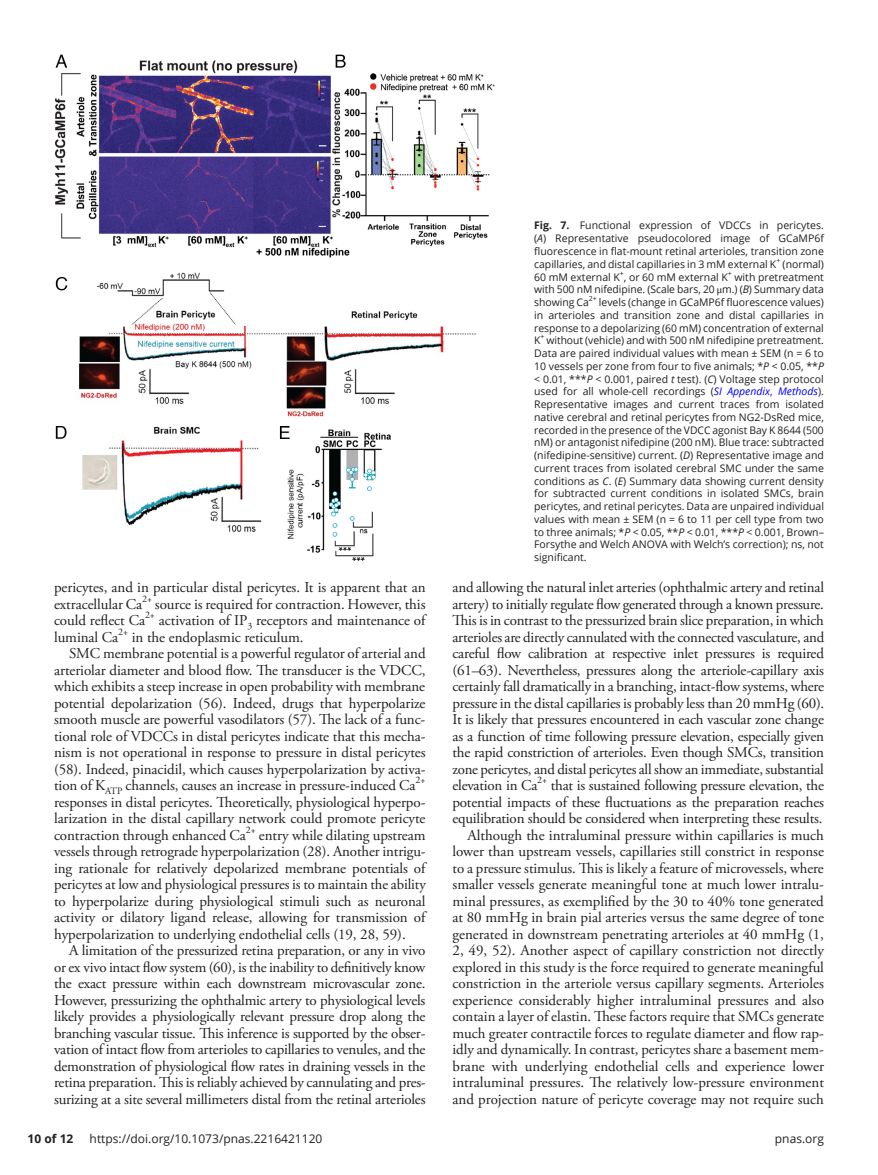
<style>
.page{position:relative;width:878px;height:1175px;background:#fff}
.page>*{position:absolute;margin:0;border:0;box-sizing:border-box;transform-origin:0 0}
.t1{font:15px/16.5px "Adobe Garamond Pro";letter-spacing:-.005em;color:#231f20;text-align:justify}
.t2{font:12px "Open Sans";color:#231f20}
.t3{font:700 12px "Open Sans";color:#231f20}
.t4{font:10.5px/12.8px "Open Sans";color:#231f20;text-align:justify}
.t5{font:10.05px "Adobe Garamond Pro";color:#231f20}
.t6{font:7.05px "Open Sans";color:#231f20}
.s1{font-weight:700}
.s2{font-style:italic}
.s3{font-family:"STIX"}
.s4{font-style:italic;color:#00f}
.s5{color:#00f}
</style>
<div class="page">
<img style="left:55px;top:54px;width:439px;height:506px">
<p class="t1" style="left:54px;top:579px;width:373px">pericytes, and in particular distal pericytes. It is apparent that an extracellular Ca</p>
<p class="t5" style="left:142px;top:592px;width:11px">2+</p>
<p class="t1" style="left:155px;top:596px;width:272px">source is required for contraction. However, this</p>
<p class="t1" style="left:54px;top:612px;width:92px">could reflect Ca</p>
<p class="t5" style="left:145px;top:609px;width:11px">2+</p>
<p class="t1" style="left:159px;top:612px;width:268px">activation of IP<sub>3</sub> receptors and maintenance of</p>
<p class="t1" style="left:54px;top:629px;width:66px">luminal Ca</p>
<p class="t5" style="left:118px;top:625px;width:11px">2+</p>
<p class="t1" style="left:132px;top:629px;width:173px">in the endoplasmic reticulum.</p>
<p class="t1" style="left:69px;top:645px;width:358px">SMC membrane potential is a powerful regulator of arterial and</p>
<p class="t1" style="left:54px;top:662px;width:373px">arteriolar diameter and blood flow. The transducer is the VDCC,</p>
<p class="t1" style="left:54px;top:678px;width:372px">which exhibits a steep increase in open probability with membrane</p>
<p class="t1" style="left:54px;top:695px;width:373px">potential depolarization (56). Indeed, drugs that hyperpolarize</p>
<p class="t1" style="left:54px;top:711px;width:373px">smooth muscle are powerful vasodilators (57). The lack of a func-</p>
<p class="t1" style="left:54px;top:728px;width:373px">tional role of VDCCs in distal pericytes indicate that this mecha-</p>
<p class="t1" style="left:54px;top:744px;width:373px">nism is not operational in response to pressure in distal pericytes</p>
<p class="t1" style="left:54px;top:761px;width:373px">(58). Indeed, pinacidil, which causes hyperpolarization by activa-</p>
<p class="t1" style="left:54px;top:777px;width:363px">tion of K<sub>ATP</sub> channels, causes an increase in pressure-induced Ca</p>
<p class="t5" style="left:415px;top:774px;width:11px">2+</p>
<p class="t1" style="left:54px;top:794px;width:373px">responses in distal pericytes. Theoretically, physiological hyperpo&shy;larization in the distal capillary network could promote pericyte contraction through enhanced Ca</p>
<p class="t5" style="left:246px;top:823px;width:11px">2+</p>
<p class="t1" style="left:54px;top:827px;width:373px;text-indent:205px">entry while dilating upstream vessels through retrograde hyperpolarization (28). Another intrigu&shy;ing rationale for relatively depolarized membrane potentials of pericytes at low and physiological pressures is to maintain the ability to hyperpolarize during physiological stimuli such as neuronal activity or dilatory ligand release, allowing for transmission of hyperpolarization to underlying endothelial cells (19, 28, 59).</p>
<p class="t1" style="left:54px;top:942px;width:373px;text-indent:15px">A limitation of the pressurized retina preparation, or any in vivo or ex vivo intact flow system (60), is the inability to definitively know the exact pressure within each downstream microvascular zone.<br>However, pressurizing the ophthalmic artery to physiological levels likely provides a physiologically relevant pressure drop along the branching vascular tissue. This inference is supported by the obser&shy;vation of intact flow from arterioles to capillaries to venules, and the demonstration of physiological flow rates in draining vessels in the retina preparation. This is reliably achieved by cannulating and pres&shy;surizing at a site several millimeters distal from the retinal arterioles</p>
<p class="t4" style="left:534px;top:219px;width:291px"><span class="s1">Fig. 7.</span> Functional expression of VDCCs in pericytes. (<span class="s2">A</span>) Representative pseudocolored image of GCaMP6f fluorescence in flat-mount retinal arterioles, transition zone capillaries, and distal capillaries in 3 mM external K</p>
<p class="t6" style="left:776px;top:255px;width:5px">+</p>
<p class="t4" style="left:782px;top:257px;width:43px">(normal)</p>
<p class="t6" style="left:619px;top:268px;width:5px">+</p>
<p class="t6" style="left:727px;top:268px;width:5px">+</p>
<p class="t4" style="left:534px;top:270px;width:291px;text-indent:200px">with pretreatment with 500 nM nifedipine. (Scale bars, 20 <span class="s3">μ</span>m.) (<span class="s2">B</span>) Summary data showing Ca</p>
<p class="t4" style="left:534px;top:270px;width:195px">60 mM external K , or 60 mM external K</p>
<p class="t6" style="left:588px;top:294px;width:9px">2+</p>
<p class="t4" style="left:534px;top:295px;width:291px;text-indent:65px">levels (change in GCaMP6f fluorescence values) in arterioles and transition zone and distal capillaries in response to a depolarizing (60 mM) concentration of external K</p>
<p class="t6" style="left:540px;top:332px;width:5px">+</p>
<p class="t4" style="left:534px;top:334px;width:291px;text-indent:12px">without (vehicle) and with 500 nM nifedipine pretreatment.<br>Data are paired individual values with mean ± SEM (n = 6 to 10 vessels per zone from four to five animals; *<span class="s2">P</span> &lt; 0.05, **<span class="s2">P </span>&lt; 0.01, ***<span class="s2">P</span> &lt; 0.001, paired <span class="s2">t</span> test). (<span class="s2">C</span>) Voltage step protocol used for all whole-cell recordings (<span class="s4">SI Appendix</span><span class="s5">,</span> <span class="s4">Methods</span>).<br>Representative images and current traces from isolated native cerebral and retinal pericytes from NG2-DsRed mice, recorded in the presence of the VDCC agonist Bay K 8644 (500 nM) or antagonist nifedipine (200 nM). Blue trace: subtracted (nifedipine-sensitive) current. (<span class="s2">D</span>) Representative image and current traces from isolated cerebral SMC under the same conditions as <span class="s2">C</span>. (<span class="s2">E</span>) Summary data showing current density for subtracted current conditions in isolated SMCs, brain pericytes, and retinal pericytes. Data are unpaired individual values with mean ± SEM (n = 6 to 11 per cell type from two to three animals; *<span class="s2">P</span> &lt; 0.05, **<span class="s2">P</span> &lt; 0.01, ***<span class="s2">P</span> &lt; 0.001, Brown– Forsythe and Welch ANOVA with Welch’s correction); ns, not significant.</p>
<p class="t1" style="left:452px;top:579px;width:373px">and allowing the natural inlet arteries (ophthalmic artery and retinal artery) to initially regulate flow generated through a known pressure.<br>This is in contrast to the pressurized brain slice preparation, in which arterioles are directly cannulated with the connected vasculature, and careful flow calibration at respective inlet pressures is required (61–63). Nevertheless, pressures along the arteriole-capillary axis certainly fall dramatically in a branching, intact-flow systems, where pressure in the distal capillaries is probably less than 20 mmHg (60).<br>It is likely that pressures encountered in each vascular zone change as a function of time following pressure elevation, especially given the rapid constriction of arterioles. Even though SMCs, transition zone pericytes, and distal pericytes all show an immediate, substantial elevation in Ca</p>
<p class="t5" style="left:537px;top:774px;width:11px">2+</p>
<p class="t1" style="left:452px;top:777px;width:373px;text-align:right">that is sustained following pressure elevation, the<br>potential impacts of these fluctuations as the preparation reaches equilibration should be considered when interpreting these results.<br>Although the intraluminal pressure within capillaries is much lower than upstream vessels, capillaries still constrict in response to a pressure stimulus. This is likely a feature of microvessels, where smaller vessels generate meaningful tone at much lower intralu&shy;minal pressures, as exemplified by the 30 to 40% tone generated at 80 mmHg in brain pial arteries versus the same degree of tone generated in downstream penetrating arterioles at 40 mmHg (1, 2, 49, 52). Another aspect of capillary constriction not directly explored in this study is the force required to generate meaningful constriction in the arteriole versus capillary segments. Arterioles experience considerably higher intraluminal pressures and also contain a layer of elastin. These factors require that SMCs generate much greater contractile forces to regulate diameter and flow rap&shy;idly and dynamically. In contrast, pericytes share a basement mem&shy;brane with underlying endothelial cells and experience lower intraluminal pressures. The relatively low-pressure environment and projection nature of pericyte coverage may not require such</p>
<p class="t3" style="left:28px;top:1130px;width:47px">10 of 12</p>
<p class="t2" style="left:90px;top:1130px;width:234px">https://doi.org/10.1073/pnas.2216421120</p>
<p class="t2" style="left:774px;top:1130px;width:51px">pnas.org</p>
</div>
